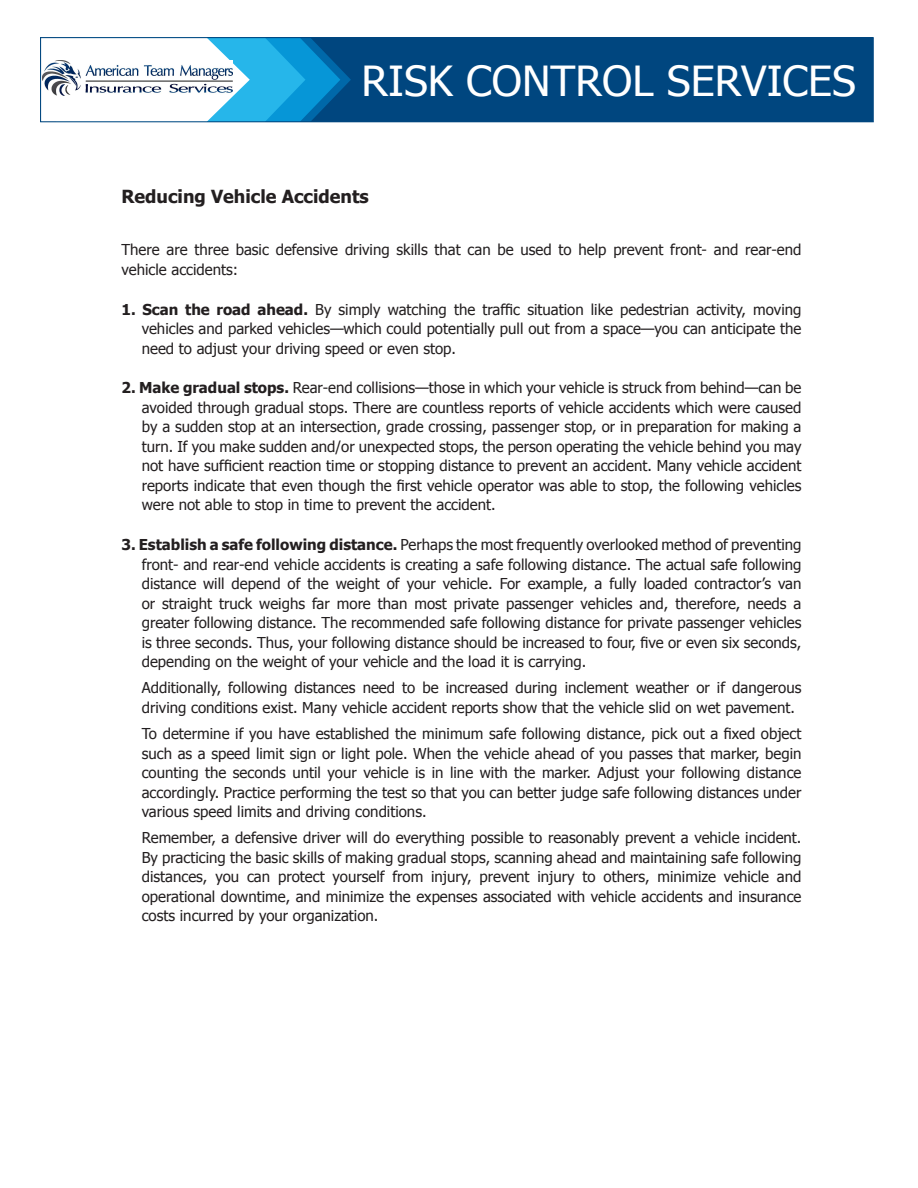
<style>
.page{position:relative;width:918px;height:1188px;background:#fff}
.page>*{position:absolute;margin:0;border:0;box-sizing:border-box;transform-origin:0 0}
.t1{font:41.4px "Tahoma";color:#fff}
.t2{font:700 18px "Tahoma";color:#231f20}
.t3{font:15px/19.5px "Tahoma";color:#231f20;text-align:justify}
.s1{font-weight:700}
</style>
<div class="page">
<div style="left:41px;top:38px;width:832px;height:84px;background:#00467f"></div>
<svg style="left:42px;top:39px;width:309px;height:81px;background:#81c6e4"></svg>
<div style="left:40px;top:37px;width:833px;height:85px;border:1px solid #00467f"></div>
<img style="left:43px;top:61px;width:189px;height:34px">
<h1 class="t1" style="left:362px;top:53px;width:496px">RISK CONTROL SERVICES</h1>
<p class="t2" style="left:122px;top:184px;width:249px">Reducing Vehicle Accidents</p>
<p class="t3" style="left:122px;top:239px;width:681px">There are three basic defensive driving skills that can be used to help prevent front- and rear-end vehicle accidents:</p>
<p class="t3" style="left:142px;top:299px;width:661px;text-indent:-20px"><span class="s1">1. Scan the road ahead.</span> By simply watching the traffic situation like pedestrian activity, moving vehicles and parked vehicles—which could potentially pull out from a space—you can anticipate the need to adjust your driving speed or even stop.</p>
<p class="t3" style="left:142px;top:377px;width:661px;text-indent:-20px"><span class="s1">2. Make gradual stops.</span> Rear-end collisions—those in which your vehicle is struck from behind—can be avoided through gradual stops. There are countless reports of vehicle accidents which were caused by a sudden stop at an intersection, grade crossing, passenger stop, or in preparation for making a turn. If you make sudden and/or unexpected stops, the person operating the vehicle behind you may not have sufficient reaction time or stopping distance to prevent an accident. Many vehicle accident reports indicate that even though the first vehicle operator was able to stop, the following vehicles were not able to stop in time to prevent the accident.</p>
<p class="t3" style="left:142px;top:534px;width:661px;text-indent:-20px"><span class="s1">3. Establish a safe following distance.</span> Perhaps the most frequently overlooked method of preventing front- and rear-end vehicle accidents is creating a safe following distance. The actual safe following distance will depend of the weight of your vehicle. For example, a fully loaded contractor’s van or straight truck weighs far more than most private passenger vehicles and, therefore, needs a greater following distance. The recommended safe following distance for private passenger vehicles is three seconds. Thus, your following distance should be increased to four, five or even six seconds, depending on the weight of your vehicle and the load it is carrying.</p>
<p class="t3" style="left:142px;top:677px;width:661px">Additionally, following distances need to be increased during inclement weather or if dangerous driving conditions exist. Many vehicle accident reports show that the vehicle slid on wet pavement.</p>
<p class="t3" style="left:142px;top:723px;width:661px">To determine if you have established the minimum safe following distance, pick out a fixed object such as a speed limit sign or light pole. When the vehicle ahead of you passes that marker, begin counting the seconds until your vehicle is in line with the marker. Adjust your following distance accordingly. Practice performing the test so that you can better judge safe following distances under various speed limits and driving conditions.</p>
<p class="t3" style="left:142px;top:827px;width:661px">Remember, a defensive driver will do everything possible to reasonably prevent a vehicle incident.<br>By practicing the basic skills of making gradual stops, scanning ahead and maintaining safe following distances, you can protect yourself from injury, prevent injury to others, minimize vehicle and operational downtime, and minimize the expenses associated with vehicle accidents and insurance costs incurred by your organization.</p>
</div>
